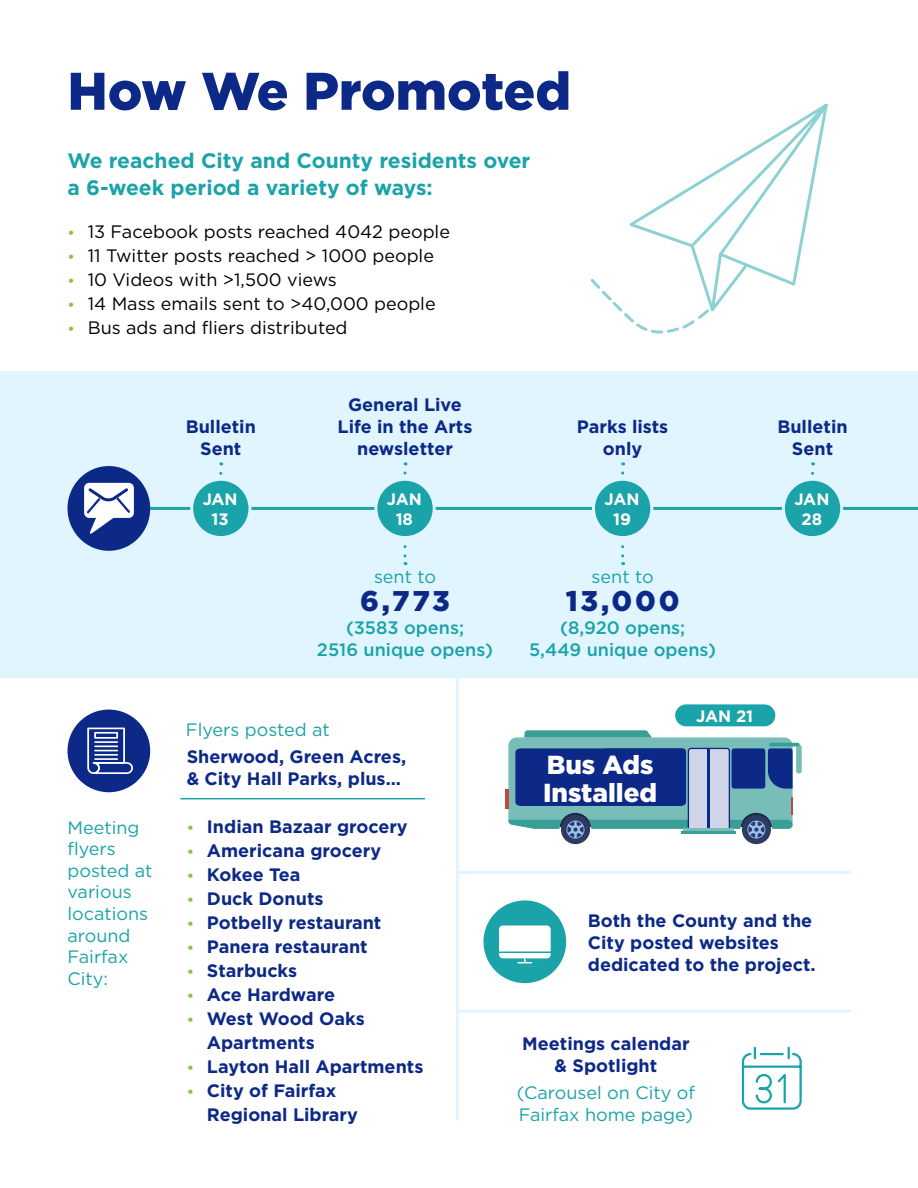
<style>
.page{position:relative;width:918px;height:1188px;background:#fff}
.page>*{position:absolute;margin:0;border:0;box-sizing:border-box;transform-origin:0 0}
.t1{font:900 52.8px "Gotham";color:#0d2987}
.t2{font:900 28.5px "Gotham";letter-spacing:.1em;color:#0d2987}
.t3{font:900 26.1px/28px "Gotham";color:#fff}
.Intro{font:700 21px/27px "Gotham";color:#1aa3a8}
.t4{font:700 18px/21.6px "Gotham";color:#0d2987}
.t5{font:18px "Gotham";color:#000}
.t6{font:18px/21.6px "Gotham";color:#1aa3a8}
.t7{font:500 18px/21.6px "Gotham";color:#1aa3a8;text-align:center}
.t8{font:700 16.5px/19.8px "Gotham";color:#fff;text-align:center}
.s1{font-weight:500;font-size:15px;color:#87c440}
</style>
<div class="page">
<svg style="left:629px;top:103px;width:199px;height:209px"></svg>
<svg style="left:590px;top:276px;width:122px;height:58px"></svg>
<div style="left:0;top:372px;width:918px;height:306px;background:#e0f5ff"></div>
<hr style="left:146px;top:507px;width:772px;height:3px;background:#1aa3a8">
<div style="left:192px;top:479px;width:58px;height:59px;background:#1aa3a8;border-radius:50%"></div>
<div style="left:190px;top:478px;width:61px;height:61px;border:3px solid #e0f5ff;border-radius:50%"></div>
<div style="left:783px;top:479px;width:59px;height:59px;background:#1aa3a8;border-radius:50%"></div>
<div style="left:782px;top:478px;width:61px;height:61px;border:3px solid #e0f5ff;border-radius:50%"></div>
<svg style="left:404px;top:473px;width:3px;height:92px"></svg>
<div style="left:376px;top:479px;width:58px;height:59px;background:#1aa3a8;border-radius:50%"></div>
<div style="left:374px;top:478px;width:62px;height:61px;border:3px solid #e0f5ff;border-radius:50%"></div>
<svg style="left:621px;top:473px;width:3px;height:92px"></svg>
<div style="left:594px;top:479px;width:58px;height:59px;background:#1aa3a8;border-radius:50%"></div>
<div style="left:592px;top:478px;width:61px;height:61px;border:3px solid #e0f5ff;border-radius:50%"></div>
<div style="left:67px;top:466px;width:83px;height:85px;background:#0d2987;border-radius:50%"></div>
<svg style="left:84px;top:482px;width:50px;height:52px"></svg>
<div style="left:67px;top:710px;width:83px;height:82px;background:#0d2987;border-radius:50%"></div>
<svg style="left:87px;top:728px;width:46px;height:46px"></svg>
<hr style="left:94px;top:754px;width:24px;height:2px;background:#fff">
<hr style="left:94px;top:758px;width:24px;height:2px;background:#fff">
<hr style="left:180px;top:798px;width:245px;height:1px;background:#1aa3a8">
<hr style="left:456px;top:678px;width:3px;height:442px;background:#e0f5ff">
<hr style="left:456px;top:871px;width:394px;height:3px;background:#e0f5ff">
<div style="left:742px;top:815px;width:29px;height:29px;background:#2e3b61;border-radius:50%"></div>
<div style="left:561px;top:815px;width:29px;height:29px;background:#2e3b61;border-radius:50%"></div>
<hr style="left:505px;top:789px;width:3px;height:19px;background:#b54d40">
<svg style="left:508px;top:730px;width:285px;height:109px;background:#5c82aa"></svg>
<hr style="left:684px;top:829px;width:50px;height:2px;background:#78bdb8">
<hr style="left:682px;top:831px;width:54px;height:3px;background:#389e96">
<div style="left:796px;top:745px;width:6px;height:29px;background:#78bdb8;border-radius:3px"></div>
<hr style="left:769px;top:743px;width:31px;height:3px;background:#389e96;border-radius:2px">
<div style="left:675px;top:704px;width:100px;height:22px;background:#1aa3a8;border-radius:11px"></div>
<div style="left:484px;top:900px;width:82px;height:83px;background:#1aa3a8;border-radius:50%"></div>
<svg style="left:499px;top:925px;width:52px;height:42px"></svg>
<hr style="left:456px;top:1010px;width:394px;height:3px;background:#e0f5ff">
<svg style="left:741px;top:1046px;width:61px;height:64px"></svg>
<h1 class="t1" style="left:68px;top:55px;width:505px">How We Promoted</h1>
<p class="Intro" style="left:68px;top:147px;width:464px">We reached City and County residents over a 6-week period a variety of ways:</p>
<p class="t5" style="left:68px;top:220px;width:384px"><span class="s1">•</span> 13 Facebook posts reached 4042 people</p>
<p class="t5" style="left:68px;top:244px;width:368px"><span class="s1">•</span> 11 Twitter posts reached &gt; 1000 people</p>
<p class="t5" style="left:68px;top:268px;width:271px"><span class="s1">•</span> 10 Videos with &gt;1,500 views</p>
<p class="t5" style="left:68px;top:292px;width:370px"><span class="s1">•</span> 14 Mass emails sent to &gt;40,000 people</p>
<p class="t5" style="left:68px;top:316px;width:282px"><span class="s1">•</span> Bus ads and fliers distributed</p>
<p class="t4" style="left:186px;top:416px;width:72px">Bulletin</p>
<p class="t4" style="left:200px;top:437px;width:43px">Sent</p>
<p class="t8" style="left:203px;top:489px;width:36px">JAN<br>13</p>
<p class="t4" style="left:338px;top:394px;width:136px;text-align:center">General Live<br>Life in the Arts newsletter</p>
<p class="t8" style="left:387px;top:489px;width:36px">JAN<br>18</p>
<p class="t4" style="left:577px;top:416px;width:93px;text-align:center">Parks lists only</p>
<p class="t8" style="left:605px;top:489px;width:36px">JAN<br>19</p>
<p class="t6" style="left:374px;top:565px;width:64px">sent to</p>
<p class="t7" style="left:317px;top:617px;width:178px">(3583 opens;<br>2516 unique opens)</p>
<p class="t2" style="left:360px;top:581px;width:91px">6,773</p>
<p class="t6" style="left:186px;top:719px;width:145px">Flyers posted at</p>
<p class="t6" style="left:592px;top:565px;width:64px">sent to</p>
<p class="t7" style="left:529px;top:617px;width:189px">(8,920 opens;<br>5,449 unique opens)</p>
<p class="t2" style="left:566px;top:581px;width:115px">13,000</p>
<p class="t8" style="left:696px;top:706px;width:59px">JAN 21</p>
<p class="t4" style="left:777px;top:416px;width:72px">Bulletin</p>
<p class="t4" style="left:792px;top:437px;width:43px">Sent</p>
<p class="t8" style="left:794px;top:489px;width:36px">JAN<br>28</p>
<p class="t6" style="left:68px;top:816px;width:86px">Meeting flyers posted at various locations around<br>Fairfax<br>City:</p>
<p class="t4" style="left:187px;top:746px;width:221px">Sherwood, Green Acres, &amp; City Hall Parks, plus...</p>
<p class="t4" style="left:187px;top:815px;width:223px"><span class="s1">•</span> Indian Bazaar grocery</p>
<p class="t4" style="left:187px;top:839px;width:196px"><span class="s1">•</span> Americana grocery</p>
<p class="t4" style="left:187px;top:863px;width:115px"><span class="s1">•</span> Kokee Tea</p>
<p class="t4" style="left:187px;top:887px;width:138px"><span class="s1">•</span> Duck Donuts</p>
<p class="t4" style="left:187px;top:911px;width:196px"><span class="s1">•</span> Potbelly restaurant</p>
<p class="t4" style="left:187px;top:935px;width:183px"><span class="s1">•</span> Panera restaurant</p>
<p class="t4" style="left:187px;top:959px;width:112px"><span class="s1">•</span> Starbucks</p>
<p class="t4" style="left:187px;top:983px;width:150px"><span class="s1">•</span> Ace Hardware</p>
<p class="t4" style="left:207px;top:1006px;width:159px;line-height:24px;text-indent:-20px"><span class="s1">•</span> West Wood Oaks<br>Apartments</p>
<p class="t4" style="left:187px;top:1055px;width:238px"><span class="s1">•</span> Layton Hall Apartments</p>
<p class="t4" style="left:207px;top:1078px;width:152px;line-height:24px;text-indent:-20px"><span class="s1">•</span> City of Fairfax<br>Regional Library</p>
<p class="t3" style="left:543px;top:750px;width:116px">Bus Ads<br>Installed</p>
<p class="t4" style="left:588px;top:910px;width:229px">Both the County and the<br>City posted websites dedicated to the project.</p>
<p class="t4" style="left:522px;top:1033px;width:169px;text-align:center">Meetings calendar &amp; Spotlight</p>
<p class="t6" style="left:517px;top:1081px;width:180px">(Carousel on City of<br>Fairfax home page)</p>
</div>
